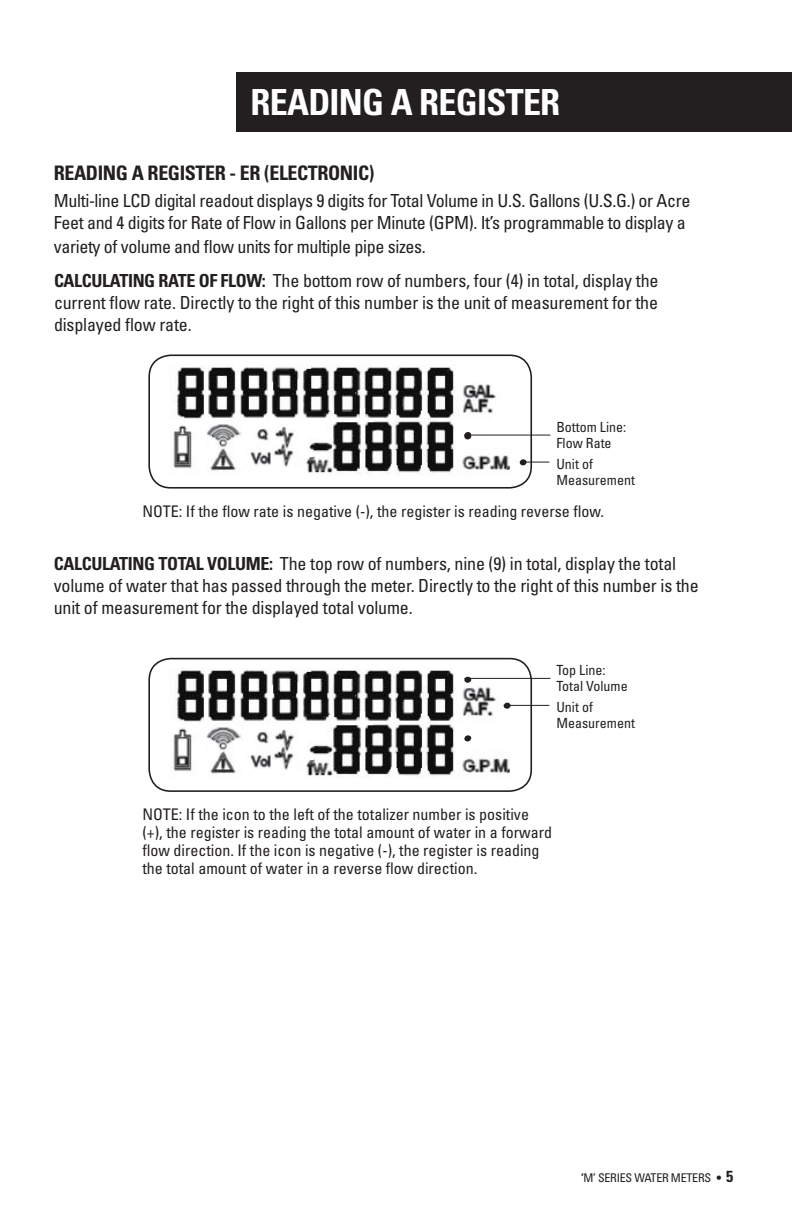
<style>
.page{position:relative;width:792px;height:1224px;background:#fff}
.page>*{position:absolute;margin:0;border:0;box-sizing:border-box;transform-origin:0 0}
.Reverse_Head{font:700 condensed 36px "Univers LT Std";letter-spacing:-.02em;color:#fff}
.t1{font:700 condensed 20px "Univers LT Std";letter-spacing:-.02em;color:#231f20}
.t2{font:condensed 18px/22px "Univers LT Std";letter-spacing:-.01em;color:#231f20}
.t3{font:condensed 16px/18px "Univers LT Std";color:#231f20}
.t4{font:condensed 14px/16px "Univers LT Std";color:#231f20}
.Subhead{font:condensed 12px "Univers LT Std";letter-spacing:-.02em;color:#231f20}
.s1{font-weight:700}
.s2{font-weight:700;font-size:16px}
</style>
<div class="page">
<div style="left:236px;top:72px;width:556px;height:60px;background:#231f20"></div>
<img style="left:160px;top:355px;width:367px;height:131px">
<div style="left:464px;top:432px;width:7px;height:6px;border:2px solid #231f20;border-radius:2px"></div>
<div style="left:464px;top:433px;width:7px;height:7px;border:2px solid #231f20;border-radius:50%"></div>
<div style="left:148px;top:354px;width:384px;height:135px;border:2px solid #231f20;border-radius:22px"></div>
<hr style="left:464px;top:435px;width:86px;height:1px;background:#231f20">
<svg style="left:523px;top:460px;width:26px;height:5px"></svg>
<div style="left:520px;top:459px;width:7px;height:7px;border:2px solid #231f20;border-radius:50%"></div>
<img style="left:160px;top:658px;width:367px;height:134px">
<div style="left:464px;top:735px;width:7px;height:7px;border:2px solid #231f20;border-radius:2px"></div>
<div style="left:464px;top:677px;width:7px;height:6px;border:2px solid #231f20;border-radius:50%"></div>
<div style="left:148px;top:658px;width:384px;height:134px;border:2px solid #231f20;border-radius:22px"></div>
<hr style="left:464px;top:678px;width:86px;height:1px;background:#231f20">
<hr style="left:504px;top:705px;width:45px;height:1px;background:#231f20">
<div style="left:504px;top:702px;width:7px;height:7px;border:2px solid #231f20;border-radius:50%"></div>
<p class="Reverse_Head" style="left:251px;top:80px;width:311px">READING A REGISTER</p>
<p class="t1" style="left:54px;top:161px;width:322px">READING A REGISTER - ER (ELECTRONIC)</p>
<p class="t2" style="left:54px;top:189px;width:638px">Multi-line LCD digital readout displays 9 digits for Total Volume in U.S. Gallons (U.S.G.) or Acre<br>Feet and 4 digits for Rate of Flow in Gallons per Minute (GPM). It’s programmable to display a</p>
<p class="t2" style="left:54px;top:235px;width:374px">variety of volume and flow units for multiple pipe sizes.</p>
<p class="t2" style="left:54px;top:269px;width:606px;text-align:justify"><span class="s1">CALCULATING RATE OF FLOW:</span> The bottom row of numbers, four (4) in total, display the current flow rate. Directly to the right of this number is the unit of measurement for the displayed flow rate.</p>
<p class="t4" style="left:556px;top:418px;width:71px">Bottom Line:</p>
<p class="t4" style="left:556px;top:434px;width:57px">Flow Rate</p>
<p class="t4" style="left:556px;top:455px;width:80px">Unit of<br>Measurement</p>
<p class="t3" style="left:142px;top:502px;width:463px">NOTE: If the flow rate is negative (-), the register is reading reverse flow.</p>
<p class="t2" style="left:54px;top:553px;width:646px"><span class="s1">CALCULATING TOTAL VOLUME:</span> The top row of numbers, nine (9) in total, display the total volume of water that has passed through the meter. Directly to the right of this number is the unit of measurement for the displayed total volume.</p>
<p class="t4" style="left:556px;top:662px;width:51px">Top Line:</p>
<p class="t4" style="left:556px;top:678px;width:73px">Total Volume</p>
<p class="t4" style="left:556px;top:699px;width:80px">Unit of<br>Measurement</p>
<p class="t3" style="left:142px;top:805px;width:411px">NOTE: If the icon to the left of the totalizer number is positive (+), the register is reading the total amount of water in a forward flow direction. If the icon is negative (-), the register is reading the total amount of water in a reverse flow direction.</p>
<p class="Subhead" style="left:581px;top:1170px;width:154px"><span class="s1">‘</span>M’ SERIES WATER METERS <span class="s1">•</span> <span class="s2">5</span></p>
</div>
